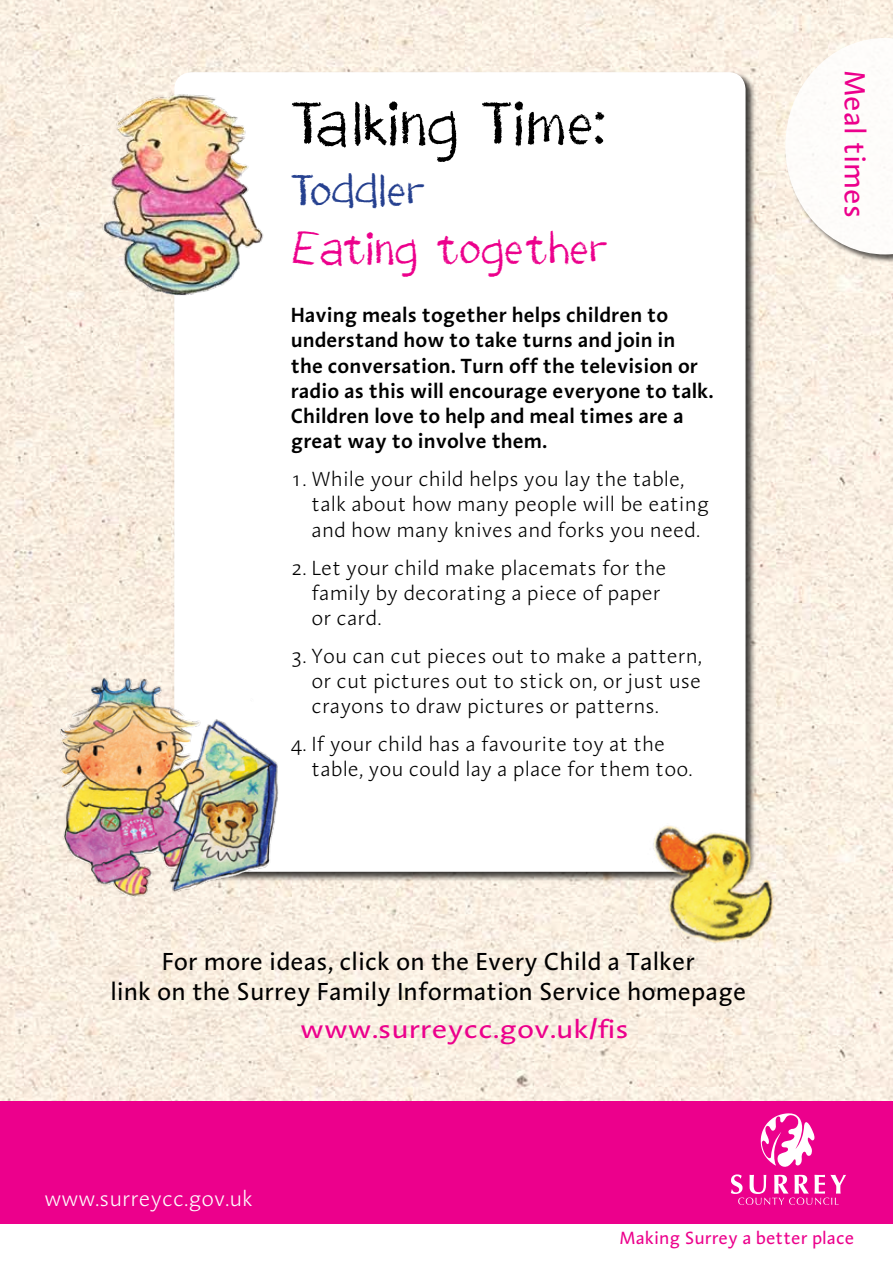
<style>
.page{position:relative;width:893px;height:1263px;background:#fff}
.page>*{position:absolute;margin:0;border:0;box-sizing:border-box;transform-origin:0 0}
.t1{font:59.55px "Drawzing";color:#000}
.t2{font:43.95px "Drawzing";color:#ec008c}
.t3{font:43.95px "Drawzing";color:#25408f}
.t4{font:29.85px "Linotype Aroma";color:#ec008c}
.t5{font:26.25px "Linotype Aroma";color:#ec008c;scale:1.15 1}
.t6{font:25.2px/30.3px "Linotype Aroma";color:#000;text-align:center}
.t7{font:300 22.2px "Linotype Aroma";color:#fff}
.t8{font:300 21px/25.2px "Linotype Aroma";color:#000}
.t9{font:600 21px/25.2px "Linotype Aroma";color:#000}
.t10{font:18.15px "Linotype Aroma";color:#ec008c}
</style>
<div class="page">
<img style="left:0;top:0;width:893px;height:1101px">
<div style="left:785px;top:37px;width:108px;height:226px;background:#000;opacity:.75"></div>
<svg style="left:785px;top:38px;width:108px;height:216px"></svg>
<div style="left:174px;top:72px;width:582px;height:811px;background:#000;opacity:.75"></div>
<div style="left:174px;top:72px;width:571px;height:800px;background:#fff;border-radius:17px"></div>
<div style="left:0;top:1101px;width:893px;height:122px;background:#ec008c"></div>
<svg style="left:731px;top:1174px;width:115px;height:31px"></svg>
<svg style="left:761px;top:1113px;width:54px;height:54px"></svg>
<img style="left:30px;top:651px;width:289px;height:274px">
<img style="left:93px;top:90px;width:171px;height:218px">
<img style="left:611px;top:800px;width:212px;height:177px">
<h1 class="t1" style="left:291px;top:86px;width:317px">Talking Time:</h1>
<h2 class="t3" style="left:291px;top:163px;width:135px">Toddler</h2>
<h2 class="t2" style="left:291px;top:221px;width:318px">Eating together</h2>
<p class="t9" style="left:291px;top:302px;width:424px">Having meals together helps children to understand how to take turns and join in<br>the conversation. Turn off the television or radio as this will encourage everyone to talk.<br>Children love to help and meal times are a great way to involve them.</p>
<p class="t8" style="left:312px;top:466px;width:399px;text-indent:-21px">1. While your child helps you lay the table, talk about how many people will be eating and how many knives and forks you need.</p>
<p class="t8" style="left:312px;top:554px;width:356px;text-indent:-21px">2. Let your child make placemats for the family by decorating a piece of paper or card.</p>
<p class="t8" style="left:312px;top:643px;width:392px;text-align:justify;text-indent:-21px">3. You can cut pieces out to make a pattern, or cut pictures out to stick on, or just use crayons to draw pictures or patterns.</p>
<p class="t8" style="left:312px;top:731px;width:382px;text-indent:-21px">4. If your child has a favourite toy at the table, you could lay a place for them too.</p>
<p class="t6" style="left:110px;top:945px;width:638px">For more ideas, click on the Every Child a Talker<br>link on the Surrey Family Information Service homepage</p>
<p class="t5" style="left:300px;top:1012px;width:287px">www.surreycc.gov.uk/fis</p>
<p class="t7" style="left:44px;top:1184px;width:210px">www.surreycc.gov.uk</p>
<h3 class="t4" style="left:874px;top:70px;width:150px;rotate:90deg">Meal times</h3>
<p class="t10" style="left:619px;top:1226px;width:236px">Making Surrey a better place</p>
</div>
